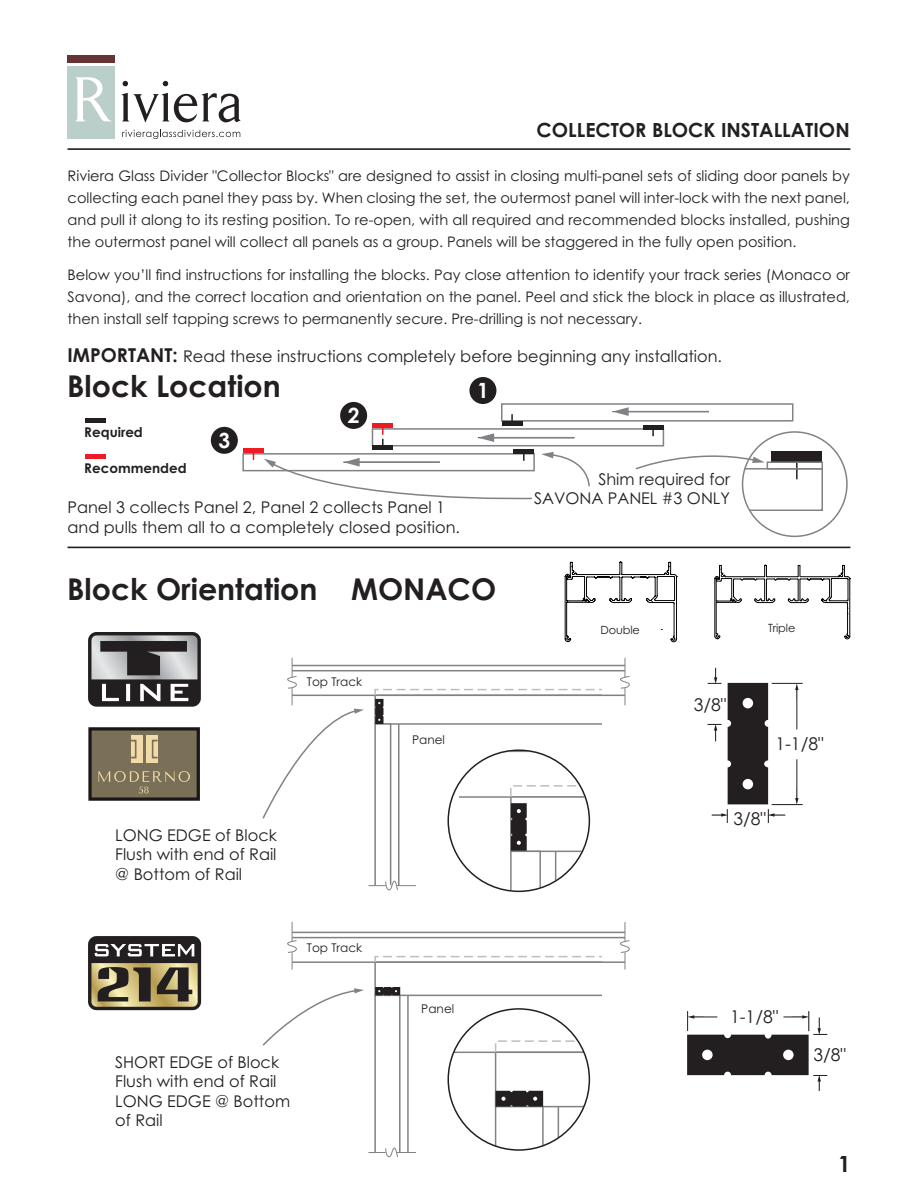
<style>
.page{position:relative;width:918px;height:1188px;background:#fff}
.page>*{position:absolute;margin:0;border:0;box-sizing:border-box;transform-origin:0 0}
.t1{font:700 30px "Century Gothic Pro";color:#231f20}
.t2{font:700 22.35px "Century Gothic Pro";color:#231f20}
.t3{font:700 21px "Century Gothic Pro";color:#fff}
.t4{font:700 19.5px "Century Gothic Pro";color:#231f20}
.t5{font:700 19.2px "Century Gothic Pro";color:#231f20}
.t6{font:17.55px "Century Gothic Pro";color:#231f20}
.t7{font:16.2px/19.4px "Century Gothic Pro";color:#231f20}
.t8{font:14.55px/22.2px "Century Gothic Pro";color:#231f20;text-align:justify}
.t9{font:700 13.5px "Century Gothic Pro";color:#231f20}
.t10{font:12px "Century Gothic Pro";color:#231f20}
.t11{font:11.4px "Century Gothic Pro";letter-spacing:-.01em;color:#231f20}
.t12{font:11.25px "Century Gothic Pro";letter-spacing:-.01em;color:#231f20}
</style>
<div class="page">
<hr style="left:68px;top:148px;width:782px;height:2px;background:#231f20">
<svg style="left:121px;top:81px;width:120px;height:42px"></svg>
<div style="left:68px;top:66px;width:47px;height:72px;background:#baceca"></div>
<div style="left:68px;top:55px;width:47px;height:7px;background:#673435"></div>
<svg style="left:75px;top:77px;width:36px;height:44px"></svg>
<svg style="left:122px;top:130px;width:118px;height:9px"></svg>
<div style="left:501px;top:403px;width:292px;height:19px;background:#fff;border:2px solid #808285"></div>
<div style="left:469px;top:377px;width:27px;height:27px;background:#231f20;border-radius:50%"></div>
<div style="left:372px;top:428px;width:292px;height:18px;background:#fff;border:2px solid #808285"></div>
<div style="left:340px;top:402px;width:27px;height:27px;background:#231f20;border-radius:50%"></div>
<div style="left:242px;top:453px;width:293px;height:18px;background:#fff;border:2px solid #808285"></div>
<div style="left:211px;top:427px;width:27px;height:27px;background:#231f20;border-radius:50%"></div>
<div style="left:643px;top:425px;width:20px;height:5px;background:#231f20"></div>
<svg style="left:652px;top:430px;width:2px;height:6px"></svg>
<div style="left:513px;top:449px;width:21px;height:5px;background:#231f20"></div>
<div style="left:85px;top:418px;width:21px;height:5px;background:#231f20"></div>
<div style="left:85px;top:454px;width:21px;height:5px;background:#ed1c24"></div>
<hr style="left:491px;top:437px;width:83px;height:1px;background:#808285">
<hr style="left:626px;top:411px;width:83px;height:1px;background:#808285">
<svg style="left:612px;top:407px;width:17px;height:9px"></svg>
<svg style="left:541px;top:452px;width:49px;height:35px"></svg>
<img style="left:89px;top:633px;width:112px;height:74px">
<div style="left:88px;top:727px;width:112px;height:74px;background:#7a7057;border:3px solid #1a1718"></div>
<svg style="left:98px;top:771px;width:92px;height:22px"></svg>
<svg style="left:131px;top:735px;width:11px;height:28px"></svg>
<svg style="left:131px;top:740px;width:5px;height:18px"></svg>
<svg style="left:146px;top:735px;width:11px;height:28px"></svg>
<svg style="left:152px;top:740px;width:6px;height:18px"></svg>
<svg style="left:708px;top:668px;width:77px;height:155px"></svg>
<hr style="left:772px;top:804px;width:31px;height:1px;background:#231f20">
<hr style="left:797px;top:689px;width:1px;height:40px;background:#231f20">
<svg style="left:795px;top:684px;width:4px;height:6px"></svg>
<hr style="left:797px;top:759px;width:1px;height:40px;background:#231f20">
<svg style="left:795px;top:798px;width:4px;height:6px"></svg>
<hr style="left:772px;top:683px;width:31px;height:1px;background:#231f20">
<hr style="left:292px;top:670px;width:333px;height:1px;background:#808285">
<hr style="left:292px;top:665px;width:333px;height:1px;background:#808285">
<hr style="left:292px;top:695px;width:310px;height:1px;background:#808285">
<div style="left:374px;top:723px;width:17px;height:163px;background:#fff;border:2px solid #808285"></div>
<hr style="left:398px;top:724px;width:2px;height:162px;background:#808285">
<hr style="left:459px;top:751px;width:130px;height:1px;background:#808285">
<hr style="left:459px;top:796px;width:130px;height:2px;background:#808285">
<img style="left:89px;top:936px;width:113px;height:75px">
<svg style="left:687px;top:1011px;width:140px;height:80px"></svg>
<hr style="left:292px;top:961px;width:310px;height:2px;background:#808285">
<hr style="left:292px;top:937px;width:333px;height:1px;background:#808285">
<hr style="left:292px;top:932px;width:333px;height:1px;background:#808285">
<div style="left:374px;top:995px;width:27px;height:158px;background:#fff;border:2px solid #808285"></div>
<hr style="left:407px;top:995px;width:2px;height:158px;background:#808285">
<hr style="left:448px;top:1052px;width:141px;height:1px;background:#808285">
<hr style="left:68px;top:547px;width:782px;height:1px;background:#231f20">
<svg style="left:262px;top:988px;width:102px;height:58px"></svg>
<svg style="left:509px;top:784px;width:80px;height:107px"></svg>
<svg style="left:494px;top:1040px;width:95px;height:110px"></svg>
<svg style="left:368px;top:1146px;width:48px;height:12px"></svg>
<svg style="left:368px;top:879px;width:48px;height:12px"></svg>
<svg style="left:287px;top:922px;width:12px;height:48px"></svg>
<svg style="left:262px;top:658px;width:102px;height:161px"></svg>
<svg style="left:374px;top:922px;width:256px;height:75px"></svg>
<svg style="left:374px;top:658px;width:256px;height:67px"></svg>
<svg style="left:714px;top:565px;width:137px;height:75px"></svg>
<svg style="left:564px;top:562px;width:114px;height:81px"></svg>
<svg style="left:635px;top:447px;width:188px;height:65px"></svg>
<div style="left:771px;top:451px;width:51px;height:12px;background:#231f20"></div>
<hr style="left:796px;top:457px;width:2px;height:22px;background:#231f20">
<div style="left:742px;top:431px;width:106px;height:106px;border:2px solid #808285;border-radius:50%"></div>
<div style="left:767px;top:461px;width:56px;height:9px;border:2px solid #808285"></div>
<svg style="left:264px;top:414px;width:269px;height:86px"></svg>
<div style="left:243px;top:448px;width:21px;height:5px;background:#ed1c24"></div>
<h3 class="t4" style="left:537px;top:118px;width:315px">COLLECTOR BLOCK INSTALLATION</h3>
<p class="t8" style="left:68px;top:164px;width:784px">Riviera Glass Divider "Collector Blocks" are designed to assist in closing multi-panel sets of sliding door panels by collecting each panel they pass by. When closing the set, the outermost panel will inter-lock with the next panel, and pull it along to its resting position. To re-open, with all required and recommended blocks installed, pushing the outermost panel will collect all panels as a group. Panels will be staggered in the fully open position.</p>
<p class="t8" style="left:68px;top:264px;width:784px">Below you’ll find instructions for installing the blocks. Pay close attention to identify your track series (Monaco or Savona), and the correct location and orientation on the panel. Peel and stick the block in place as illustrated, then install self tapping screws to permanently secure. Pre-drilling is not necessary.</p>
<h3 class="t5" style="left:68px;top:343px;width:112px">IMPORTANT:</h3>
<p class="t7" style="left:183px;top:346px;width:540px">Read these instructions completely before beginning any installation.</p>
<h1 class="t1" style="left:67px;top:367px;width:215px">Block Location</h1>
<p class="t9" style="left:84px;top:424px;width:60px">Required</p>
<p class="t9" style="left:84px;top:459px;width:104px">Recommended</p>
<h3 class="t3" style="left:218px;top:428px;width:13px">3</h3>
<h3 class="t3" style="left:348px;top:403px;width:13px">2</h3>
<p class="t7" style="left:68px;top:498px;width:394px">Panel 3 collects Panel 2, Panel 2 collects Panel 1 and pulls them all to a completely closed position.</p>
<h3 class="t3" style="left:477px;top:378px;width:13px">1</h3>
<h1 class="t1" style="left:67px;top:570px;width:430px">Block Orientation MONACO</h1>
<p class="t10" style="left:307px;top:674px;width:57px">Top Track</p>
<p class="t7" style="left:115px;top:825px;width:163px;text-align:justify">LONG EDGE of Block Flush with end of Rail @ Bottom of Rail</p>
<p class="t10" style="left:307px;top:941px;width:57px">Top Track</p>
<p class="t7" style="left:115px;top:1052px;width:176px">SHORT EDGE of Block<br>Flush with end of Rail<br>LONG EDGE @ Bottom of Rail</p>
<p class="t10" style="left:412px;top:732px;width:34px">Panel</p>
<p class="t10" style="left:421px;top:1002px;width:34px">Panel</p>
<p class="t7" style="left:534px;top:469px;width:197px;text-align:right">Shim required for<br>SAVONA PANEL #3 ONLY</p>
<p class="t12" style="left:600px;top:623px;width:41px">Double</p>
<p class="t11" style="left:768px;top:620px;width:29px">Triple</p>
<p class="t6" style="left:694px;top:694px;width:34px">3/8"</p>
<p class="t6" style="left:775px;top:733px;width:50px">1-1/8"</p>
<p class="t6" style="left:733px;top:808px;width:34px">3/8"</p>
<p class="t6" style="left:730px;top:1006px;width:50px">1-1/8"</p>
<p class="t6" style="left:813px;top:1043px;width:34px">3/8"</p>
<h2 class="t2" style="left:838px;top:1150px;width:14px">1</h2>
</div>
